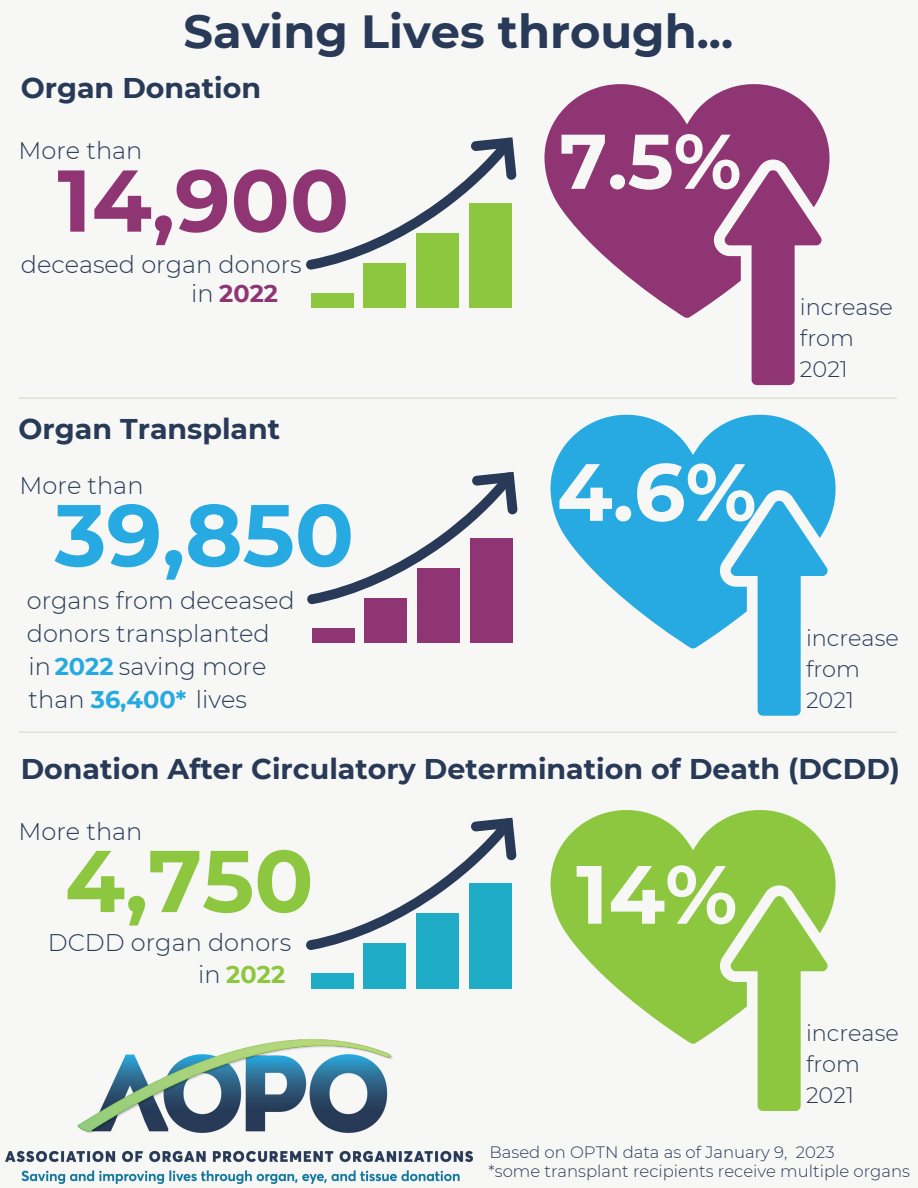
<style>
.page{position:relative;width:918px;height:1188px;background:#f7f7f5}
.page>*{position:absolute;margin:0;border:0;box-sizing:border-box;transform-origin:0 0}
.t1{font:700 87.45px "Montserrat";color:#8f3574}
.t2{font:700 87.45px "Montserrat";color:#27aae1}
.t3{font:700 87.45px "Montserrat";color:#8dc63f}
.t4{font:700 82.5px "Montserrat";color:#f7f7f5}
.t5{font:700 81.75px "Montserrat";color:#f7f7f5}
.t6{font:700 81px "Montserrat";color:#f7f7f5}
.t7{font:700 77.4px "Montserrat";color:#f7f7f5}
.t8{font:700 46.35px "Montserrat";color:#283a57}
.t9{font:700 28.5px "Montserrat";color:#283a57}
.t10{font:300 24px/33.5px "Montserrat";color:#283a57}
.t11{font:700 24px "Montserrat";color:#8f3574}
.t12{font:700 24px "Montserrat";color:#8dc63f}
.t13{font:300 22.5px/31.2px "Montserrat";color:#283a57}
.t14{font:300 16.5px "Montserrat";color:#283a57}
.s1{font-weight:300;color:#283a57}
.s2{font-weight:700;color:#27aae1}
</style>
<div class="page">
<div style="left:311px;top:301px;width:42px;height:7px;background:#8dc63f"></div>
<div style="left:311px;top:294px;width:42px;height:7px;background:#8dc63f"></div>
<div style="left:311px;top:293px;width:42px;height:7px;background:#8dc63f"></div>
<div style="left:469px;top:301px;width:42px;height:7px;background:#8dc63f"></div>
<div style="left:469px;top:294px;width:42px;height:7px;background:#8dc63f"></div>
<div style="left:469px;top:293px;width:42px;height:7px;background:#8dc63f"></div>
<div style="left:469px;top:286px;width:42px;height:7px;background:#8dc63f"></div>
<div style="left:469px;top:279px;width:42px;height:7px;background:#8dc63f"></div>
<div style="left:469px;top:278px;width:42px;height:7px;background:#8dc63f"></div>
<div style="left:469px;top:271px;width:42px;height:7px;background:#8dc63f"></div>
<div style="left:469px;top:264px;width:42px;height:7px;background:#8dc63f"></div>
<div style="left:364px;top:301px;width:42px;height:7px;background:#8dc63f"></div>
<div style="left:364px;top:294px;width:42px;height:7px;background:#8dc63f"></div>
<div style="left:364px;top:293px;width:42px;height:7px;background:#8dc63f"></div>
<div style="left:364px;top:286px;width:42px;height:7px;background:#8dc63f"></div>
<div style="left:364px;top:279px;width:42px;height:7px;background:#8dc63f"></div>
<div style="left:364px;top:278px;width:42px;height:7px;background:#8dc63f"></div>
<div style="left:364px;top:271px;width:42px;height:7px;background:#8dc63f"></div>
<div style="left:364px;top:264px;width:42px;height:7px;background:#8dc63f"></div>
<div style="left:416px;top:301px;width:43px;height:7px;background:#8dc63f"></div>
<div style="left:416px;top:294px;width:43px;height:7px;background:#8dc63f"></div>
<div style="left:416px;top:293px;width:43px;height:7px;background:#8dc63f"></div>
<div style="left:416px;top:286px;width:43px;height:7px;background:#8dc63f"></div>
<div style="left:416px;top:279px;width:43px;height:7px;background:#8dc63f"></div>
<div style="left:416px;top:278px;width:43px;height:7px;background:#8dc63f"></div>
<div style="left:416px;top:271px;width:43px;height:7px;background:#8dc63f"></div>
<div style="left:416px;top:264px;width:43px;height:7px;background:#8dc63f"></div>
<svg style="left:306px;top:137px;width:211px;height:133px"></svg>
<svg style="left:544px;top:84px;width:286px;height:234px;fill:#8f3574"></svg>
<svg style="left:725px;top:170px;width:97px;height:215px"></svg>
<div style="left:311px;top:982px;width:42px;height:7px;background:#1facc7"></div>
<div style="left:311px;top:981px;width:42px;height:6px;background:#1facc7"></div>
<div style="left:311px;top:974px;width:42px;height:7px;background:#1facc7"></div>
<div style="left:469px;top:982px;width:42px;height:7px;background:#1facc7"></div>
<div style="left:469px;top:981px;width:42px;height:6px;background:#1facc7"></div>
<div style="left:469px;top:974px;width:42px;height:7px;background:#1facc7"></div>
<div style="left:469px;top:967px;width:42px;height:7px;background:#1facc7"></div>
<div style="left:469px;top:966px;width:42px;height:6px;background:#1facc7"></div>
<div style="left:469px;top:959px;width:42px;height:7px;background:#1facc7"></div>
<div style="left:469px;top:952px;width:42px;height:7px;background:#1facc7"></div>
<div style="left:469px;top:951px;width:42px;height:7px;background:#1facc7"></div>
<div style="left:469px;top:944px;width:42px;height:7px;background:#1facc7"></div>
<div style="left:364px;top:982px;width:42px;height:7px;background:#1facc7"></div>
<div style="left:364px;top:981px;width:42px;height:6px;background:#1facc7"></div>
<div style="left:364px;top:974px;width:42px;height:7px;background:#1facc7"></div>
<div style="left:364px;top:967px;width:42px;height:7px;background:#1facc7"></div>
<div style="left:364px;top:966px;width:42px;height:6px;background:#1facc7"></div>
<div style="left:364px;top:959px;width:42px;height:7px;background:#1facc7"></div>
<div style="left:364px;top:952px;width:42px;height:7px;background:#1facc7"></div>
<div style="left:364px;top:951px;width:42px;height:7px;background:#1facc7"></div>
<div style="left:364px;top:944px;width:42px;height:7px;background:#1facc7"></div>
<div style="left:416px;top:982px;width:43px;height:7px;background:#1facc7"></div>
<div style="left:416px;top:981px;width:43px;height:6px;background:#1facc7"></div>
<div style="left:416px;top:974px;width:43px;height:7px;background:#1facc7"></div>
<div style="left:416px;top:967px;width:43px;height:7px;background:#1facc7"></div>
<div style="left:416px;top:966px;width:43px;height:6px;background:#1facc7"></div>
<div style="left:416px;top:959px;width:43px;height:7px;background:#1facc7"></div>
<div style="left:416px;top:952px;width:43px;height:7px;background:#1facc7"></div>
<div style="left:416px;top:951px;width:43px;height:7px;background:#1facc7"></div>
<div style="left:416px;top:944px;width:43px;height:7px;background:#1facc7"></div>
<svg style="left:306px;top:818px;width:211px;height:132px"></svg>
<div style="left:312px;top:636px;width:42px;height:7px;background:#8f3574"></div>
<div style="left:312px;top:635px;width:42px;height:7px;background:#8f3574"></div>
<div style="left:312px;top:628px;width:42px;height:7px;background:#8f3574"></div>
<div style="left:470px;top:636px;width:43px;height:7px;background:#8f3574"></div>
<div style="left:470px;top:635px;width:43px;height:7px;background:#8f3574"></div>
<div style="left:470px;top:628px;width:43px;height:7px;background:#8f3574"></div>
<div style="left:470px;top:621px;width:43px;height:7px;background:#8f3574"></div>
<div style="left:470px;top:620px;width:43px;height:7px;background:#8f3574"></div>
<div style="left:470px;top:613px;width:43px;height:7px;background:#8f3574"></div>
<div style="left:470px;top:606px;width:43px;height:7px;background:#8f3574"></div>
<div style="left:470px;top:605px;width:43px;height:7px;background:#8f3574"></div>
<div style="left:470px;top:598px;width:43px;height:7px;background:#8f3574"></div>
<div style="left:365px;top:636px;width:42px;height:7px;background:#8f3574"></div>
<div style="left:365px;top:635px;width:42px;height:7px;background:#8f3574"></div>
<div style="left:365px;top:628px;width:42px;height:7px;background:#8f3574"></div>
<div style="left:365px;top:621px;width:42px;height:7px;background:#8f3574"></div>
<div style="left:365px;top:620px;width:42px;height:7px;background:#8f3574"></div>
<div style="left:365px;top:613px;width:42px;height:7px;background:#8f3574"></div>
<div style="left:365px;top:606px;width:42px;height:7px;background:#8f3574"></div>
<div style="left:365px;top:605px;width:42px;height:7px;background:#8f3574"></div>
<div style="left:365px;top:598px;width:42px;height:7px;background:#8f3574"></div>
<div style="left:418px;top:636px;width:42px;height:7px;background:#8f3574"></div>
<div style="left:418px;top:635px;width:42px;height:7px;background:#8f3574"></div>
<div style="left:418px;top:628px;width:42px;height:7px;background:#8f3574"></div>
<div style="left:418px;top:621px;width:42px;height:7px;background:#8f3574"></div>
<div style="left:418px;top:620px;width:42px;height:7px;background:#8f3574"></div>
<div style="left:418px;top:613px;width:42px;height:7px;background:#8f3574"></div>
<div style="left:418px;top:606px;width:42px;height:7px;background:#8f3574"></div>
<div style="left:418px;top:605px;width:42px;height:7px;background:#8f3574"></div>
<div style="left:418px;top:598px;width:42px;height:7px;background:#8f3574"></div>
<svg style="left:307px;top:472px;width:211px;height:132px"></svg>
<hr style="left:19px;top:398px;width:878px;height:1px;background:#dbdacd">
<hr style="left:19px;top:732px;width:878px;height:1px;background:#dbdacd">
<svg style="left:550px;top:810px;width:286px;height:234px;fill:#8dc63f"></svg>
<svg style="left:731px;top:896px;width:97px;height:215px"></svg>
<svg style="left:550px;top:415px;width:286px;height:233px;fill:#27aae1"></svg>
<svg style="left:731px;top:501px;width:97px;height:215px"></svg>
<img style="left:5px;top:1039px;width:467px;height:145px">
<h3 class="t8" style="left:183px;top:3px;width:551px">Saving Lives through...</h3>
<p class="t9" style="left:21px;top:71px;width:242px">Organ Donation</p>
<p class="t10" style="left:19px;top:134px;width:125px">More than</p>
<h1 class="t1" style="left:57px;top:147px;width:293px">14,900</h1>
<p class="t10" style="left:21px;top:248px;width:282px">deceased organ donors</p>
<p class="t11" style="left:191px;top:279px;width:88px"><span class="s1">in</span> 2022</p>
<p class="t9" style="left:19px;top:411px;width:263px">Organ Transplant</p>
<p class="t10" style="left:20px;top:469px;width:125px">More than</p>
<h1 class="t2" style="left:55px;top:482px;width:301px">39,850</h1>
<p class="t10" style="left:27px;top:583px;width:269px">organs from deceased donors transplanted</p>
<p class="t10" style="left:29px;top:650px;width:239px">in<span class="s2">2022</span> saving more</p>
<p class="t10" style="left:29px;top:683px;width:220px">than <span class="s2">36,400*</span> lives</p>
<h3 class="t7" style="left:559px;top:114px;width:184px">7.5%</h3>
<h3 class="t6" style="left:557px;top:442px;width:201px">4.6%</h3>
<p class="t13" style="left:800px;top:291px;width:94px">increase from<br>2021</p>
<p class="t13" style="left:806px;top:622px;width:94px">increase from<br>2021</p>
<p class="t9" style="left:21px;top:751px;width:881px">Donation After Circulatory Determination of Death (DCDD)</p>
<p class="t10" style="left:19px;top:814px;width:125px">More than</p>
<h1 class="t3" style="left:65px;top:827px;width:250px">4,750</h1>
<p class="t10" style="left:48px;top:925px;width:245px">DCDD organ donors</p>
<p class="t12" style="left:198px;top:959px;width:88px"><span class="s1">in</span> 2022</p>
<h3 class="t5" style="left:544px;top:804px;width:247px">29.9%</h3>
<h2 class="t4" style="left:576px;top:844px;width:163px">14%</h2>
<p class="t13" style="left:806px;top:1017px;width:94px">increase from<br>2021</p>
<p class="t14" style="left:490px;top:1142px;width:346px">Based on OPTN data as of January 9, 2023</p>
<p class="t14" style="left:489px;top:1161px;width:423px">*some transplant recipients receive multiple organs</p>
</div>
